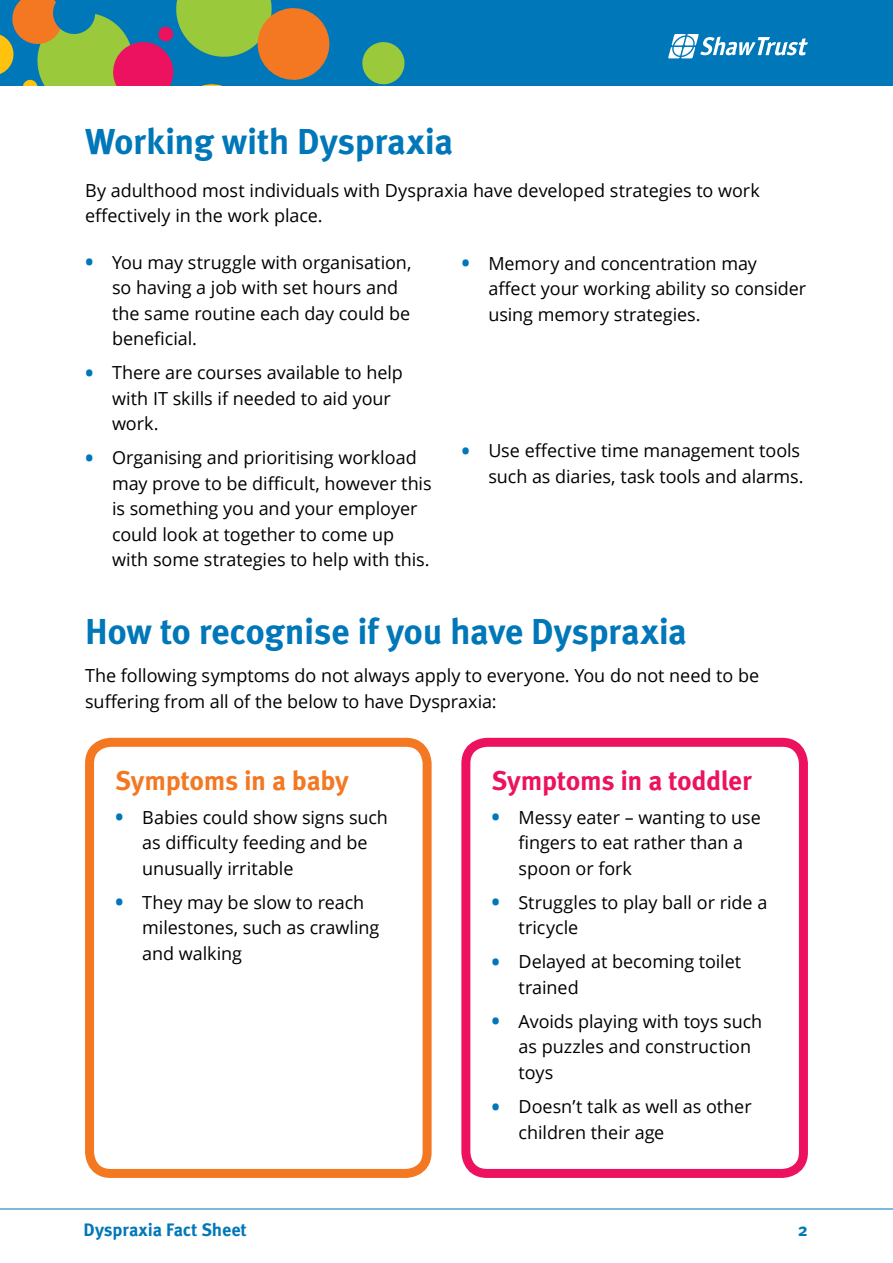
<style>
.page{position:relative;width:893px;height:1263px;background:#fff}
.page>*{position:absolute;margin:0;border:0;box-sizing:border-box;transform-origin:0 0}
.t1{font:700 36px "Meta OT";letter-spacing:-.015em;color:#0077b8}
.t2{font:700 27px "Meta OT";letter-spacing:-.015em;color:#ed125f}
.t3{font:700 27px "Meta OT";letter-spacing:-.015em;color:#f47721}
.t4{font:18px/25.5px "Open Sans";letter-spacing:-.005em;color:#000}
.t5{font:700 18px "Meta OT";letter-spacing:-.01em;color:#0077b8}
.s1{font-weight:700;font-size:22.5px;color:#0077b8}
</style>
<div class="page">
<hr style="left:0;top:1208px;width:893px;height:1px;background:#0077b8">
<div style="left:0;top:0;width:893px;height:85px;background:#0077b8"></div>
<svg style="left:362px;top:42px;width:43px;height:43px"></svg>
<svg style="left:0;top:0;width:330px;height:85px"></svg>
<svg style="left:668px;top:34px;width:140px;height:24px"></svg>
<div style="left:85px;top:738px;width:347px;height:440px;border:9px solid #f47721;border-radius:21px"></div>
<div style="left:461px;top:738px;width:347px;height:440px;border:9px solid #ed125f;border-radius:21px"></div>
<h1 class="t1" style="left:85px;top:119px;width:370px">Working with Dyspraxia</h1>
<p class="t4" style="left:85px;top:177px;width:676px">By adulthood most individuals with Dyspraxia have developed strategies to work effectively in the work place.</p>
<p class="t4" style="left:112px;top:249px;width:301px;text-indent:-27px"><span class="s1">•</span> You may struggle with organisation, so having a job with set hours and the same routine each day could be beneficial.</p>
<p class="t4" style="left:112px;top:360px;width:292px;text-indent:-27px"><span class="s1">•</span> There are courses available to help with IT skills if needed to aid your work.</p>
<p class="t4" style="left:112px;top:445px;width:321px;text-indent:-27px"><span class="s1">•</span> Organising and prioritising workload may prove to be difficult, however this is something you and your employer could look at together to come up with some strategies to help with this.</p>
<p class="t4" style="left:488px;top:250px;width:319px;text-indent:-27px"><span class="s1">•</span> Memory and concentration may affect your working ability so consider using memory strategies.</p>
<p class="t4" style="left:461px;top:437px;width:344px;text-align:right"><span class="s1">•</span> Use effective time management tools such as diaries, task tools and alarms.</p>
<h1 class="t1" style="left:85px;top:608px;width:603px">How to recognise if you have Dyspraxia</h1>
<p class="t4" style="left:85px;top:663px;width:676px">The following symptoms do not always apply to everyone. You do not need to be suffering from all of the below to have Dyspraxia:</p>
<h2 class="t3" style="left:115px;top:763px;width:235px">Symptoms in a baby</h2>
<p class="t4" style="left:142px;top:804px;width:247px;text-indent:-27px"><span class="s1">•</span> Babies could show signs such as difficulty feeding and be unusually irritable</p>
<p class="t4" style="left:142px;top:889px;width:238px;text-indent:-27px"><span class="s1">•</span> They may be slow to reach milestones, such as crawling and walking</p>
<h2 class="t2" style="left:492px;top:763px;width:262px">Symptoms in a toddler</h2>
<p class="t4" style="left:519px;top:804px;width:244px;text-indent:-27px"><span class="s1">•</span> Messy eater – wanting to use fingers to eat rather than a spoon or fork</p>
<p class="t4" style="left:519px;top:889px;width:250px;text-indent:-27px"><span class="s1">•</span> Struggles to play ball or ride a tricycle</p>
<p class="t4" style="left:519px;top:949px;width:224px;text-indent:-27px"><span class="s1">•</span> Delayed at becoming toilet trained</p>
<p class="t4" style="left:519px;top:1008px;width:245px;text-indent:-27px"><span class="s1">•</span> Avoids playing with toys such as puzzles and construction toys</p>
<p class="t4" style="left:519px;top:1093px;width:235px;text-indent:-27px"><span class="s1">•</span> Doesn’t talk as well as other children their age</p>
<p class="t5" style="left:84px;top:1218px;width:165px">Dyspraxia Fact Sheet</p>
<p class="t5" style="left:798px;top:1218px;width:12px">2</p>
</div>
